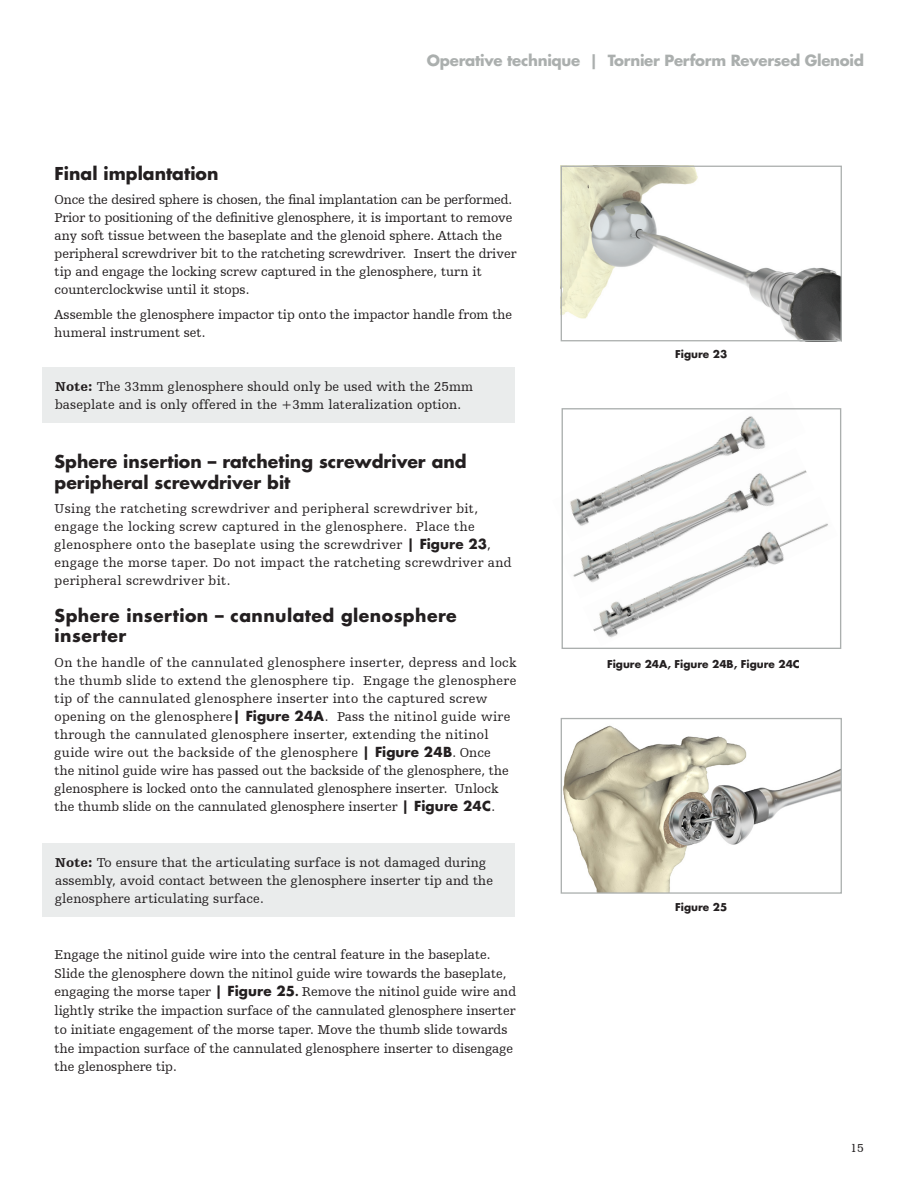
<style>
.page{position:relative;width:918px;height:1188px;background:#fff}
.page>*{position:absolute;margin:0;border:0;box-sizing:border-box;transform-origin:0 0}
._02-Subhead_2{font:700 17.25px/20.7px "Futura For Stryker";color:#231f20}
._02-Subhead_2-2{font:700 17.25px/20.7px "Futura For Stryker";letter-spacing:.025em;color:#231f20}
.t1{font:700 15px "Futura For Stryker";letter-spacing:-.02em;color:#abafae}
.Step_Copy{font:13.5px/18px "Humanist Slabserif 712 BT";color:#231f20}
.Step_Copy-2{font:13.5px/18px "Humanist Slabserif 712 BT";letter-spacing:.025em;color:#231f20}
.t2{font:12px "Humanist Slabserif 712 BT";color:#231f20}
.Figures{font:700 10.5px "Futura For Stryker";color:#231f20}
.s1{font-weight:900}
.s2{font-family:"Futura For Stryker";font-weight:700}
.s3{font-family:"Myriad Pro";font-weight:700;font-size:12.75px}
</style>
<div class="page">
<img style="left:563px;top:725px;width:277px;height:167px">
<img style="left:563px;top:168px;width:277px;height:171px">
<img style="left:561px;top:408px;width:205px;height:40px">
<img style="left:561px;top:448px;width:246px;height:150px">
<img style="left:583px;top:497px;width:245px;height:141px">
<div style="left:562px;top:408px;width:279px;height:241px;border:1px solid #abafae"></div>
<div style="left:561px;top:166px;width:281px;height:175px;border:1px solid #abafae"></div>
<div style="left:561px;top:718px;width:281px;height:176px;border:1px solid #abafae"></div>
<div style="left:42px;top:367px;width:472px;height:55px;background:#eaecec"></div>
<div style="left:42px;top:843px;width:472px;height:74px;background:#eaecec"></div>
<p class="t1" style="left:427px;top:51px;width:439px">Operative technique | Tornier Perform Reversed Glenoid</p>
<p class="_02-Subhead_2" style="left:55px;top:163px;width:165px">Final implantation</p>
<p class="Step_Copy" style="left:55px;top:191px;width:464px">Once the desired sphere is chosen, the final implantation can be performed.<br>Prior to positioning of the definitive glenosphere, it is important to remove any soft tissue between the baseplate and the glenoid sphere. Attach the peripheral screwdriver bit to the ratcheting screwdriver. Insert the driver tip and engage the locking screw captured in the glenosphere, turn it counterclockwise until it stops.</p>
<p class="Step_Copy" style="left:55px;top:305px;width:459px">Assemble the glenosphere impactor tip onto the impactor handle from the humeral instrument set.</p>
<p class="Step_Copy" style="left:55px;top:377px;width:420px"><span class="s1">Note:</span> The 33mm glenosphere should only be used with the 25mm baseplate and is only offered in the +3mm lateralization option.</p>
<p class="_02-Subhead_2" style="left:55px;top:451px;width:414px">Sphere insertion – ratcheting screwdriver and peripheral screwdriver bit</p>
<p class="Step_Copy-2" style="left:55px;top:500px;width:458px">Using the ratcheting screwdriver and peripheral screwdriver bit, engage the locking screw captured in the glenosphere. Place the glenosphere onto the baseplate using the screwdriver <span class="s2">| Figure 23</span>, engage the morse taper. Do not impact the ratcheting screwdriver and peripheral screwdriver bit.</p>
<p class="_02-Subhead_2-2" style="left:55px;top:605px;width:404px">Sphere insertion – cannulated glenosphere inserter</p>
<p class="Step_Copy-2" style="left:55px;top:653px;width:464px">On the handle of the cannulated glenosphere inserter, depress and lock the thumb slide to extend the glenosphere tip. Engage the glenosphere tip of the cannulated glenosphere inserter into the captured screw opening on the glenosphere<span class="s2">| Figure 24A</span>. Pass the nitinol guide wire through the cannulated glenosphere inserter, extending the nitinol guide wire out the backside of the glenosphere <span class="s2">| Figure 24B</span>. Once<br>the nitinol guide wire has passed out the backside of the glenosphere, the glenosphere is locked onto the cannulated glenosphere inserter. Unlock the thumb slide on the cannulated glenosphere inserter <span class="s2">| Figure 24C</span>.</p>
<p class="Step_Copy" style="left:55px;top:853px;width:439px"><span class="s1">Note:</span> To ensure that the articulating surface is not damaged during assembly, avoid contact between the glenosphere inserter tip and the glenosphere articulating surface.</p>
<p class="Step_Copy" style="left:55px;top:945px;width:463px;line-height:18.8px">Engage the nitinol guide wire into the central feature in the baseplate.<br>Slide the glenosphere down the nitinol guide wire towards the baseplate, engaging the morse taper <span class="s2">| Figure 25</span><span class="s3">.</span> Remove the nitinol guide wire and lightly strike the impaction surface of the cannulated glenosphere inserter to initiate engagement of the morse taper. Move the thumb slide towards the impaction surface of the cannulated glenosphere inserter to disengage the glenosphere tip.</p>
<p class="Figures" style="left:675px;top:348px;width:54px">Figure 23</p>
<p class="Figures" style="left:607px;top:657px;width:194px">Figure 24A, Figure 24B, Figure 24C</p>
<p class="Figures" style="left:675px;top:900px;width:54px">Figure 25</p>
<p class="t2" style="left:851px;top:1141px;width:15px">15</p>
</div>
